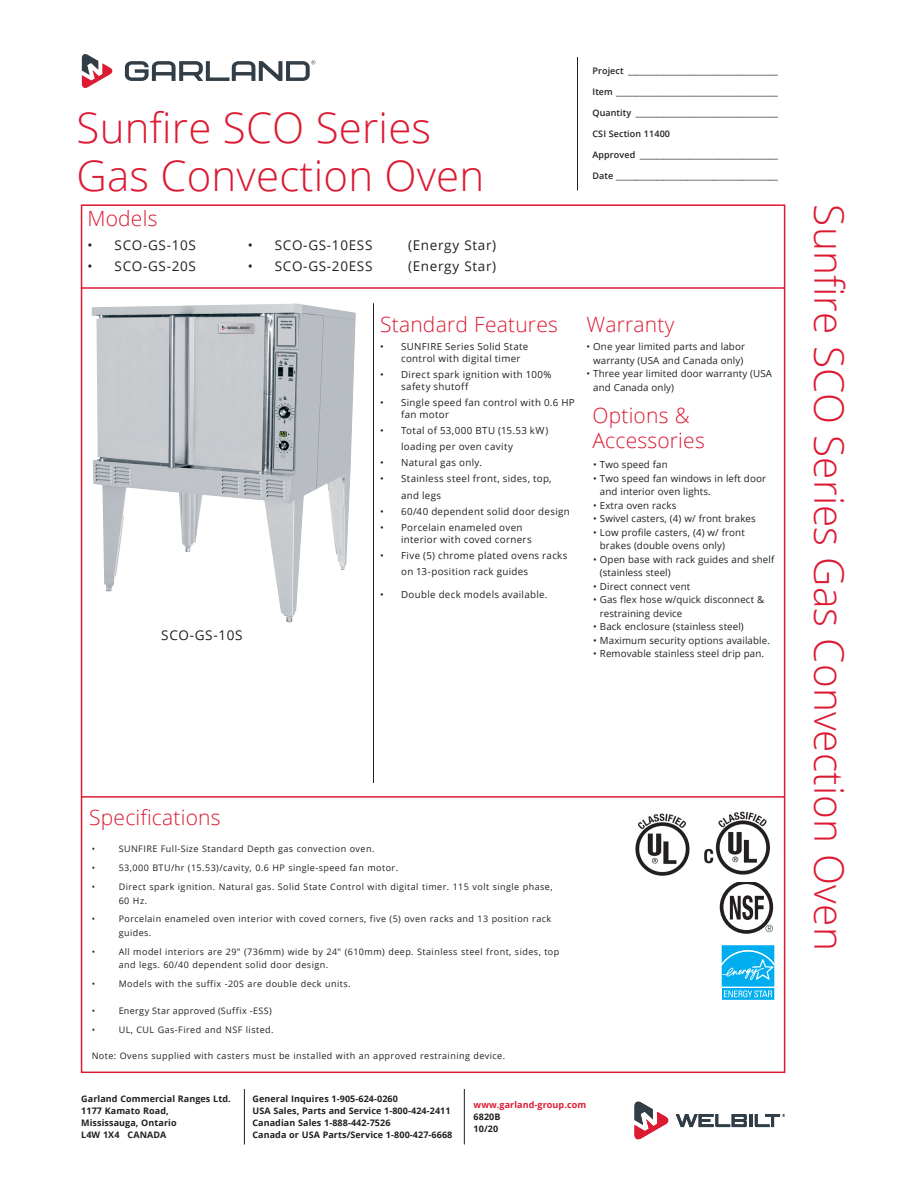
<style>
.page{position:relative;width:918px;height:1188px;background:#fff}
.page>*{position:absolute;margin:0;border:0;box-sizing:border-box;transform-origin:0 0}
.Header_-_Main{font:300 42px "Open Sans";letter-spacing:.005em;color:#dc1a32}
.Side_Headers{font:300 40.5px "Open Sans";letter-spacing:.005em;color:#dc1a32}
.Header_-_Specs{font:300 21px "Open Sans";letter-spacing:.01em;color:#dc1a32}
.Models{font:13.5px "Open Sans";letter-spacing:.05em;color:#231f20}
.Hanging_Bullets{font:9.75px/13.5px "Open Sans";letter-spacing:.01em;color:#231f20}
.Hanging_Bullets-2{font:9.75px/11.7px "Open Sans";letter-spacing:.035em;color:#231f20}
.Hanging_Bullets-3{font:9.75px/11.7px "Open Sans";letter-spacing:.04em;color:#231f20}
.Hanging_Bullets-4{font:9.75px "Open Sans";letter-spacing:.03em;color:#231f20}
.Specifications{font:9px/13.5px "Open Sans";letter-spacing:.05em;color:#231f20}
.t1{font:600 9px "Open Sans";letter-spacing:.01em;color:#231f20}
.Bottom_Signoff{font:700 9px/12px "Open Sans";letter-spacing:.01em;color:#231f20}
.Bottom_Signoff-2{font:700 9px "Open Sans";letter-spacing:.01em;color:#dc1a32}
</style>
<div class="page">
<hr style="left:577px;top:57px;width:1px;height:133px;background:#231f20">
<svg style="left:82px;top:54px;width:31px;height:34px"></svg>
<svg style="left:125px;top:60px;width:190px;height:21px"></svg>
<hr style="left:464px;top:1089px;width:1px;height:55px;background:#231f20">
<hr style="left:244px;top:1089px;width:1px;height:55px;background:#231f20">
<svg style="left:676px;top:1114px;width:109px;height:13px"></svg>
<svg style="left:634px;top:1102px;width:35px;height:37px"></svg>
<hr style="left:373px;top:303px;width:1px;height:480px;background:#231f20">
<hr style="left:81px;top:287px;width:703px;height:2px;background:#dc1a32">
<hr style="left:82px;top:796px;width:702px;height:2px;background:#dc1a32">
<div style="left:720px;top:880px;width:53px;height:54px;border:4px solid #231f20;border-radius:50%"></div>
<svg style="left:730px;top:895px;width:43px;height:37px"></svg>
<img style="left:704px;top:811px;width:66px;height:71px">
<img style="left:635px;top:813px;width:55px;height:63px">
<svg style="left:721px;top:945px;width:54px;height:55px;background:#32bdf1"></svg>
<img style="left:92px;top:303px;width:264px;height:319px">
<p class="Header_-_Main" style="left:77px;top:98px;width:356px">Sunfire SCO Series</p>
<p class="Header_-_Main" style="left:77px;top:146px;width:409px">Gas Convection Oven</p>
<p class="t1" style="left:592px;top:64px;width:187px">Project ______________________________________</p>
<p class="t1" style="left:592px;top:85px;width:187px">Item _________________________________________</p>
<p class="t1" style="left:592px;top:106px;width:187px">Quantity ____________________________________</p>
<p class="t1" style="left:592px;top:127px;width:79px">CSI Section 11400</p>
<p class="t1" style="left:592px;top:148px;width:187px">Approved ___________________________________</p>
<p class="t1" style="left:592px;top:169px;width:187px">Date _________________________________________</p>
<p class="Header_-_Specs" style="left:87px;top:204px;width:72px">Models</p>
<p class="Side_Headers" style="left:857px;top:204px;width:748px;rotate:90deg">Sunfire SCO Series Gas Convection Oven</p>
<p class="Models" style="left:88px;top:235px;width:110px">• SCO-GS-10S</p>
<p class="Models" style="left:88px;top:256px;width:110px">• SCO-GS-20S</p>
<p class="Models" style="left:248px;top:235px;width:126px">• SCO-GS-10ESS</p>
<p class="Models" style="left:248px;top:256px;width:126px">• SCO-GS-20ESS</p>
<p class="Models" style="left:408px;top:235px;width:90px">(Energy Star)</p>
<p class="Models" style="left:408px;top:256px;width:90px">(Energy Star)</p>
<p class="Header_-_Specs" style="left:380px;top:310px;width:179px">Standard Features</p>
<p class="Hanging_Bullets-2" style="left:401px;top:341px;width:129px;text-indent:-21px">• SUNFIRE Series Solid State control with digital timer</p>
<p class="Hanging_Bullets-3" style="left:401px;top:368px;width:152px;text-indent:-21px">• Direct spark ignition with 100% safety shutoff</p>
<p class="Hanging_Bullets-2" style="left:401px;top:396px;width:175px;text-indent:-21px">• Single speed fan control with 0.6 HP fan motor</p>
<p class="Hanging_Bullets-2" style="left:380px;top:424px;width:170px">• Total of 53,000 BTU (15.53 kW)</p>
<p class="Hanging_Bullets-2" style="left:401px;top:440px;width:113px">loading per oven cavity</p>
<p class="Hanging_Bullets-4" style="left:380px;top:456px;width:103px">• Natural gas only.</p>
<p class="Hanging_Bullets-2" style="left:380px;top:473px;width:173px">• Stainless steel front, sides, top,</p>
<p class="Hanging_Bullets" style="left:401px;top:488px;width:42px">and legs</p>
<p class="Hanging_Bullets-2" style="left:380px;top:505px;width:191px">• 60/40 dependent solid door design</p>
<p class="Hanging_Bullets-2" style="left:401px;top:521px;width:132px;text-indent:-21px">• Porcelain enameled oven interior with coved corners</p>
<p class="Hanging_Bullets-2" style="left:380px;top:549px;width:189px">• Five (5) chrome plated ovens racks</p>
<p class="Hanging_Bullets-2" style="left:401px;top:566px;width:129px">on 13-position rack guides</p>
<p class="Hanging_Bullets-2" style="left:380px;top:588px;width:169px">• Double deck models available.</p>
<p class="Header_-_Specs" style="left:586px;top:310px;width:89px">Warranty</p>
<p class="Hanging_Bullets" style="left:586px;top:340px;width:160px;text-align:center">• One year limited parts and labor warranty (USA and Canada only)</p>
<p class="Hanging_Bullets" style="left:593px;top:367px;width:180px;text-indent:-7px">• Three year limited door warranty (USA and Canada only)</p>
<p class="Header_-_Specs" style="left:592px;top:401px;width:99px">Options &amp;</p>
<p class="Header_-_Specs" style="left:592px;top:426px;width:114px">Accessories</p>
<p class="Hanging_Bullets" style="left:593px;top:458px;width:76px">• Two speed fan</p>
<p class="Hanging_Bullets" style="left:600px;top:471px;width:168px;text-indent:-7px">• Two speed fan windows in left door and interior oven lights.</p>
<p class="Hanging_Bullets" style="left:593px;top:498px;width:85px">• Extra oven racks</p>
<p class="Hanging_Bullets" style="left:593px;top:512px;width:164px">• Swivel casters, (4) w/ front brakes</p>
<p class="Hanging_Bullets" style="left:600px;top:525px;width:146px;text-indent:-7px">• Low profile casters, (4) w/ front brakes (double ovens only)</p>
<p class="Hanging_Bullets" style="left:600px;top:552px;width:176px;text-indent:-7px">• Open base with rack guides and shelf (stainless steel)</p>
<p class="Hanging_Bullets" style="left:593px;top:579px;width:99px">• Direct connect vent</p>
<p class="Hanging_Bullets" style="left:600px;top:593px;width:166px;text-indent:-7px">• Gas flex hose w/quick disconnect &amp; restraining device</p>
<p class="Hanging_Bullets" style="left:593px;top:620px;width:152px">• Back enclosure (stainless steel)</p>
<p class="Hanging_Bullets" style="left:593px;top:633px;width:178px">• Maximum security options available.</p>
<p class="Hanging_Bullets" style="left:593px;top:647px;width:172px">• Removable stainless steel drip pan.</p>
<p class="Models" style="left:161px;top:625px;width:83px">SCO-GS-10S</p>
<p class="Header_-_Specs" style="left:89px;top:803px;width:133px">Specifications</p>
<p class="Specifications" style="left:92px;top:842px;width:5px">•</p>
<p class="Specifications" style="left:119px;top:842px;width:257px">SUNFIRE Full-Size Standard Depth gas convection oven.</p>
<p class="Specifications" style="left:92px;top:861px;width:5px">•</p>
<p class="Specifications" style="left:119px;top:861px;width:281px">53,000 BTU/hr (15.53)/cavity, 0.6 HP single-speed fan motor.</p>
<p class="Specifications" style="left:92px;top:880px;width:5px">•</p>
<p class="Specifications" style="left:119px;top:880px;width:435px">Direct spark ignition. Natural gas. Solid State Control with digital timer. 115 volt single phase,<br>60 Hz.</p>
<p class="Specifications" style="left:92px;top:912px;width:5px">•</p>
<p class="Specifications" style="left:119px;top:912px;width:434px">Porcelain enameled oven interior with coved corners, five (5) oven racks and 13 position rack guides.</p>
<p class="Specifications" style="left:92px;top:945px;width:5px">•</p>
<p class="Specifications" style="left:119px;top:945px;width:442px">All model interiors are 29" (736mm) wide by 24" (610mm) deep. Stainless steel front, sides, top and legs. 60/40 dependent solid door design.</p>
<p class="Specifications" style="left:92px;top:977px;width:5px">•</p>
<p class="Specifications" style="left:119px;top:977px;width:233px">Models with the suffix -20S are double deck units.</p>
<p class="Specifications" style="left:92px;top:1003px;width:5px">•</p>
<p class="Specifications" style="left:119px;top:1003px;width:155px">Energy Star approved (Suffix -ESS)</p>
<p class="Specifications" style="left:92px;top:1022px;width:5px">•</p>
<p class="Specifications" style="left:119px;top:1022px;width:156px">UL, CUL Gas-Fired and NSF listed.</p>
<p class="Specifications" style="left:92px;top:1049px;width:415px">Note: Ovens supplied with casters must be installed with an approved restraining device.</p>
<p class="Bottom_Signoff" style="left:81px;top:1092px;width:151px">Garland Commercial Ranges Ltd.</p>
<p class="Bottom_Signoff" style="left:81px;top:1104px;width:97px">1177 Kamato Road,<br>Mississauga, Ontario<br>L4W 1X4 CANADA</p>
<p class="Bottom_Signoff" style="left:252px;top:1092px;width:147px">General Inquires 1-905-624-0260</p>
<p class="Bottom_Signoff" style="left:252px;top:1104px;width:201px">USA Sales, Parts and Service 1-800-424-2411<br>Canadian Sales 1-888-442-7526<br>Canada or USA Parts/Service 1-800-427-6668</p>
<p class="Bottom_Signoff-2" style="left:474px;top:1099px;width:114px">www.garland-group.com</p>
<p class="Bottom_Signoff" style="left:474px;top:1111px;width:28px">6820B</p>
<p class="Bottom_Signoff" style="left:474px;top:1123px;width:26px">10/20</p>
</div>
